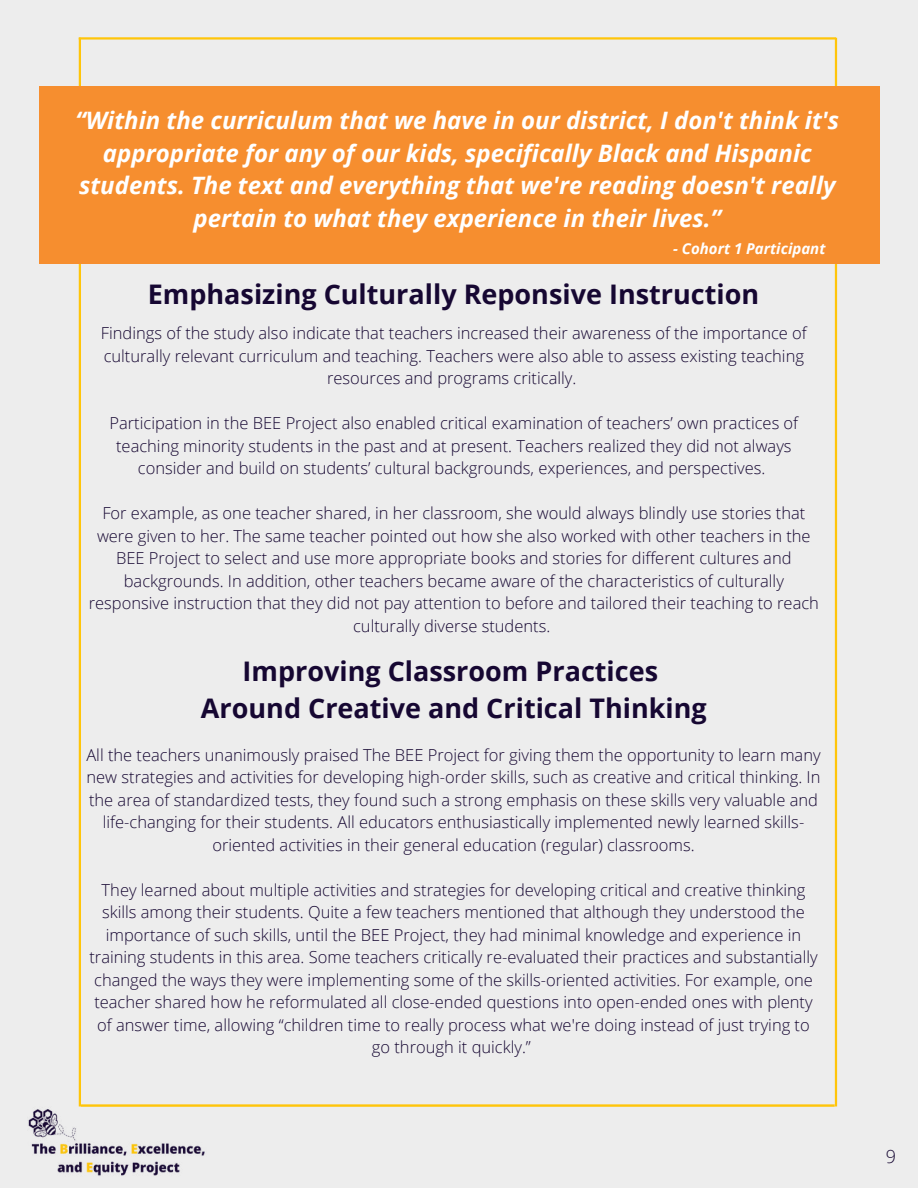
<style>
.page{position:relative;width:918px;height:1188px;background:#ededed}
.page>*{position:absolute;margin:0;border:0;box-sizing:border-box;transform-origin:0 0}
.t1{font:700 27px/37.2px "Open Sans";color:#160732;text-align:center}
.t2{font:italic 700 24px/32.7px "Open Sans";color:#fff;text-align:center}
.t3{font:300 18px "Open Sans";color:#160732}
.t4{font:300 16.5px/22.5px "Open Sans";color:#160732;text-align:center}
.t5{font:italic 700 15px "Open Sans";color:#fff}
</style>
<div class="page">
<hr style="left:835px;top:38px;width:2px;height:1068px;background:#ffc50a">
<hr style="left:79px;top:38px;width:2px;height:1068px;background:#ffc50a">
<div style="left:39px;top:86px;width:840px;height:178px;background:#f68e2f"></div>
<hr style="left:81px;top:1104px;width:754px;height:3px;background:#ffc50a">
<hr style="left:79px;top:37px;width:757px;height:3px;background:#ffc50a">
<img style="left:28px;top:1106px;width:191px;height:70px">
<p class="t2" style="left:75px;top:103px;width:765px">“Within the curriculum that we have in our district, I don't think it's appropriate for any of our kids, specifically Black and Hispanic students. The text and everything that we're reading doesn't really pertain to what they experience in their lives.”</p>
<p class="t5" style="left:673px;top:238px;width:154px">- Cohort 1 Participant</p>
<h1 class="t1" style="left:148px;top:275px;width:613px">Emphasizing Culturally Reponsive Instruction</h1>
<p class="t4" style="left:101px;top:321px;width:707px">Findings of the study also indicate that teachers increased their awareness of the importance of culturally relevant curriculum and teaching. Teachers were also able to assess existing teaching resources and programs critically.</p>
<p class="t4" style="left:109px;top:411px;width:690px">Participation in the BEE Project also enabled critical examination of teachers’ own practices of teaching minority students in the past and at present. Teachers realized they did not always consider and build on students’ cultural backgrounds, experiences, and perspectives.</p>
<p class="t4" style="left:89px;top:501px;width:732px">For example, as one teacher shared, in her classroom, she would always blindly use stories that were given to her. The same teacher pointed out how she also worked with other teachers in the BEE Project to select and use more appropriate books and stories for different cultures and backgrounds. In addition, other teachers became aware of the characteristics of culturally responsive instruction that they did not pay attention to before and tailored their teaching to reach culturally diverse students.</p>
<h1 class="t1" style="left:201px;top:652px;width:507px">Improving Classroom Practices<br>Around Creative and Critical Thinking</h1>
<p class="t4" style="left:86px;top:743px;width:736px">All the teachers unanimously praised The BEE Project for giving them the opportunity to learn many new strategies and activities for developing high-order skills, such as creative and critical thinking. In the area of standardized tests, they found such a strong emphasis on these skills very valuable and life-changing for their students. All educators enthusiastically implemented newly learned skills&shy;oriented activities in their general education (regular) classrooms.</p>
<p class="t4" style="left:89px;top:878px;width:730px">They learned about multiple activities and strategies for developing critical and creative thinking skills among their students. Quite a few teachers mentioned that although they understood the importance of such skills, until the BEE Project, they had minimal knowledge and experience in training students in this area. Some teachers critically re-evaluated their practices and substantially changed the ways they were implementing some of the skills-oriented activities. For example, one teacher shared how he reformulated all close-ended questions into open-ended ones with plenty of answer time, allowing “children time to really process what we're doing instead of just trying to go through it quickly.”</p>
<p class="t3" style="left:886px;top:1144px;width:12px">9</p>
</div>
